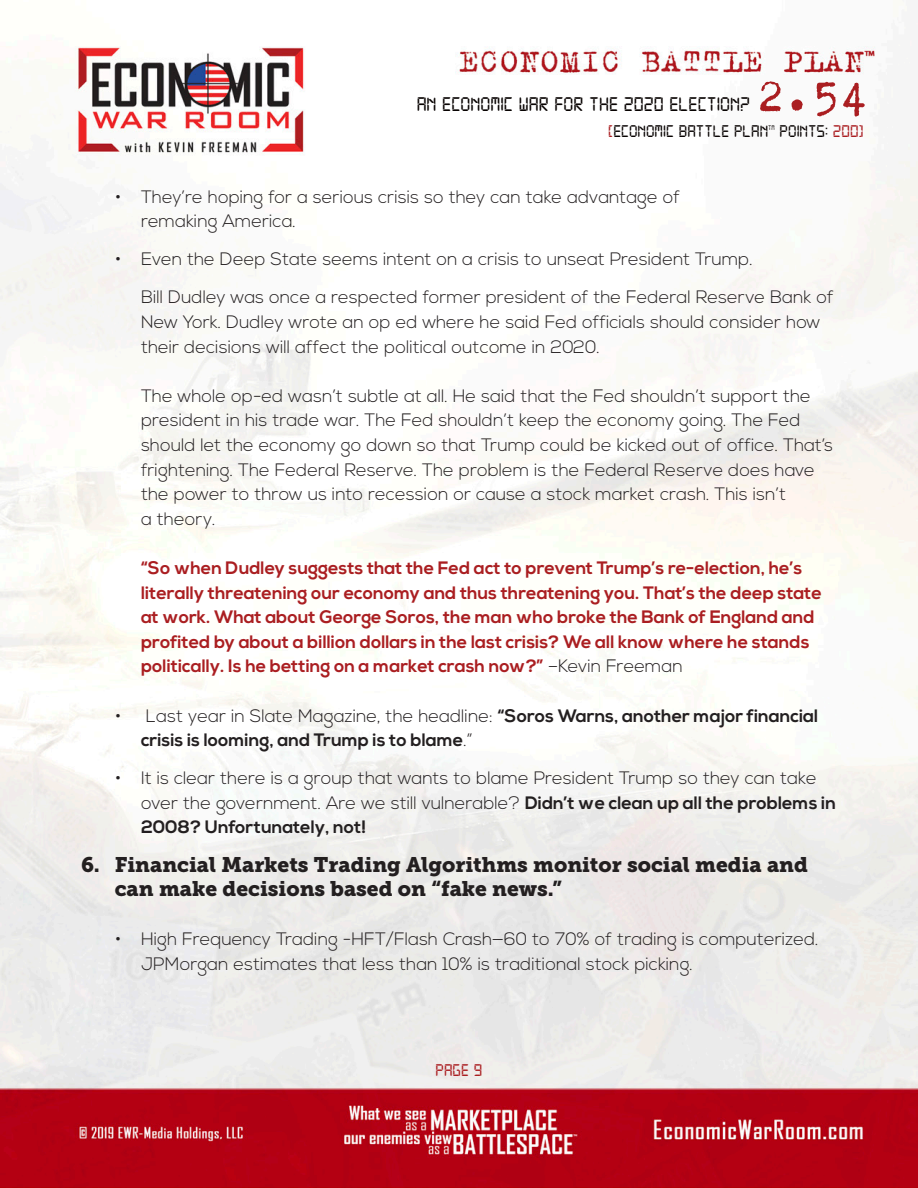
<style>
.page{position:relative;width:918px;height:1188px;background:#fff}
.page>*{position:absolute;margin:0;border:0;box-sizing:border-box;transform-origin:0 0}
.t1{font:51px "Trixie";color:#aa1e21}
.Section_Start{font:21px/24.6px "Museo Slab 900";color:#231f20}
.t2{font:21px "Digital 7";color:#080302}
.t3{font:300 18px/24.6px "Nexa";color:#231f20}
.t4{font:700 18px/24.6px "Nexa";color:#aa1e21}
.t5{font:700 18px/24.6px "Nexa";color:#231f20}
.t6{font:18px "Digital 7";color:#080302}
.t7{font:18px "Digital 7";color:#aa1e21}
.t8{font:7.05px "Digital 7";color:#080302}
.s1{color:#aa1e21}
.s2{font-weight:300;color:#231f20}
.s3{font-weight:300}
.s4{font-weight:700}
</style>
<div class="page">
<img style="left:0;top:35px;width:918px;height:1153px">
<h1 class="t1" style="left:756px;top:62px;width:114px">2.54</h1>
<p class="t6" style="left:608px;top:123px;width:161px"><span class="s1">[</span>ECONOMIC BATTLE PLAN</p>
<p class="t8" style="left:768px;top:124px;width:8px">TM</p>
<p class="t6" style="left:780px;top:123px;width:85px">POINTS: <span class="s1">200]</span></p>
<p class="t2" style="left:417px;top:95px;width:335px">AN ECONOMIC WAR FOR THE 2020 ELECTION?</p>
<p class="t3" style="left:141px;top:185px;width:541px;text-indent:-26px">• They’re hoping for a serious crisis so they can take advantage of remaking America.</p>
<p class="t3" style="left:116px;top:248px;width:639px">• Even the Deep State seems intent on a crisis to unseat President Trump.</p>
<p class="t3" style="left:141px;top:286px;width:694px">Bill Dudley was once a respected former president of the Federal Reserve Bank of</p>
<p class="t3" style="left:141px;top:310px;width:681px">New York. Dudley wrote an op ed where he said Fed officials should consider how their decisions will affect the political outcome in 2020.</p>
<p class="t3" style="left:141px;top:384px;width:694px">The whole op-ed wasn’t subtle at all. He said that the Fed shouldn’t support the president in his trade war. The Fed shouldn’t keep the economy going. The Fed should let the economy go down so that Trump could be kicked out of office. That’s frightening. The Federal Reserve. The problem is the Federal Reserve does have the power to throw us into recession or cause a stock market crash. This isn’t<br>a theory.</p>
<p class="t4" style="left:141px;top:556px;width:682px">“So when Dudley suggests that the Fed act to prevent Trump’s re-election, he’s literally threatening our economy and thus threatening you. That’s the deep state at work. What about George Soros, the man who broke the Bank of England and profited by about a billion dollars in the last crisis? We all know where he stands politically. Is he betting on a market crash now?” <span class="s2">–Kevin Freeman</span></p>
<p class="t5" style="left:141px;top:704px;width:679px;text-indent:-26px"><span class="s3">• Last year in Slate Magazine, the headline:</span> “Soros Warns, another major financial crisis is looming, and Trump is to blame<span class="s3">.”</span></p>
<p class="t3" style="left:141px;top:767px;width:696px;text-indent:-26px">• It is clear there is a group that wants to blame President Trump so they can take over the government. Are we still vulnerable? <span class="s4">Didn’t we clean up all the problems in<br>2008? Unfortunately, not!</span></p>
<p class="Section_Start" style="left:115px;top:852px;width:695px;text-indent:-34px">6. Financial Markets Trading Algorithms monitor social media and can make decisions based on “fake news.”</p>
<p class="t3" style="left:141px;top:928px;width:679px;text-indent:-26px">• High Frequency Trading -HFT/Flash Crash—60 to 70% of trading is computerized.<br>JPMorgan estimates that less than 10% is traditional stock picking.</p>
<p class="t7" style="left:436px;top:1062px;width:48px">PAGE 9</p>
</div>
